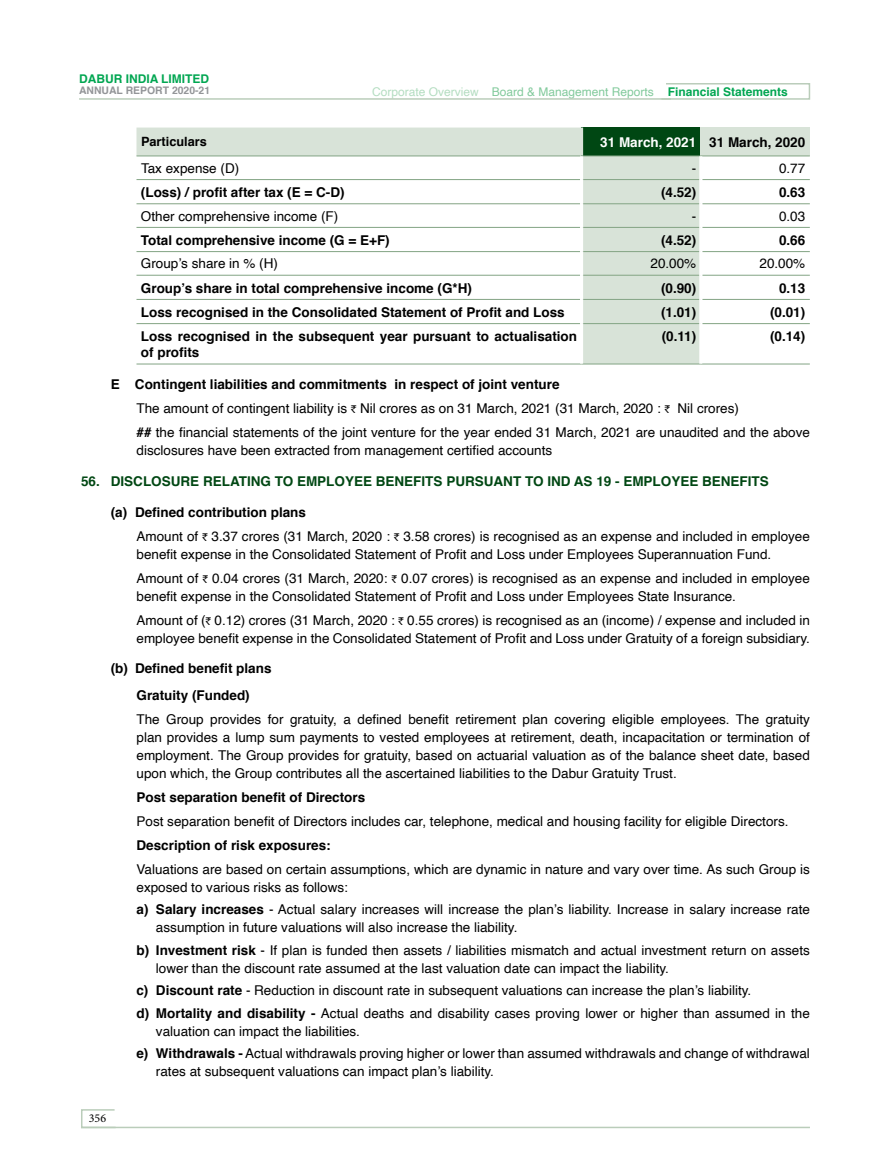
<style>
.page{position:relative;width:891px;height:1161px;background:#fff}
.page>*{position:absolute;margin:0;border:0;box-sizing:border-box;transform-origin:0 0}
.t1{font:13.5px/18px "Helvetica";color:#000}
.t2{font:700 13.5px/16.2px "Helvetica";color:#000}
.t3{font:700 13.5px "Helvetica";color:#004713}
.t4{font:700 13.5px "Helvetica";color:#fff}
.t5{font:700 12.75px "Helvetica";color:#000}
.t6{font:12px "Helvetica";color:#82ca9c}
.t7{font:700 12px "Helvetica";color:#00a651}
.t8{font:12px "Minion Pro";color:#000}
.t9{font:700 10.35px "Helvetica";color:#939598}
.s1{color:#b4ddc1}
.s2{font-weight:700;color:#00a651}
.s3{color:#000}
.s4{font-weight:700}
.s5{font-family:"Rupee Foradian";font-size:10.5px}
</style>
<div class="page">
<svg style="left:666px;top:83px;width:145px;height:17px"></svg>
<hr style="left:79px;top:98px;width:592px;height:2px;background:#bacdba">
<hr style="left:81px;top:1127px;width:729px;height:1px;background:#bacdba">
<svg style="left:81px;top:1109px;width:36px;height:20px"></svg>
<svg style="left:136px;top:128px;width:563px;height:236px"></svg>
<div style="left:582px;top:128px;width:119px;height:28px;background:#004713"></div>
<div style="left:701px;top:128px;width:109px;height:28px;background:#d8e3d8"></div>
<hr style="left:136px;top:156px;width:446px;height:1px;background:#83a484">
<hr style="left:582px;top:156px;width:119px;height:1px;background:#83a484">
<hr style="left:701px;top:156px;width:109px;height:1px;background:#83a484">
<hr style="left:136px;top:179px;width:444px;height:1px;background:#83a484">
<hr style="left:583px;top:179px;width:116px;height:1px;background:#83a484">
<hr style="left:702px;top:179px;width:108px;height:1px;background:#83a484">
<hr style="left:136px;top:203px;width:444px;height:1px;background:#83a484">
<hr style="left:583px;top:203px;width:116px;height:1px;background:#83a484">
<hr style="left:702px;top:203px;width:108px;height:1px;background:#83a484">
<hr style="left:136px;top:227px;width:444px;height:1px;background:#83a484">
<hr style="left:583px;top:227px;width:116px;height:1px;background:#83a484">
<hr style="left:702px;top:227px;width:108px;height:1px;background:#83a484">
<hr style="left:136px;top:251px;width:444px;height:1px;background:#83a484">
<hr style="left:583px;top:251px;width:116px;height:1px;background:#83a484">
<hr style="left:702px;top:251px;width:108px;height:1px;background:#83a484">
<hr style="left:136px;top:275px;width:444px;height:1px;background:#83a484">
<hr style="left:583px;top:275px;width:116px;height:1px;background:#83a484">
<hr style="left:702px;top:275px;width:108px;height:1px;background:#83a484">
<hr style="left:136px;top:299px;width:444px;height:1px;background:#83a484">
<hr style="left:583px;top:299px;width:116px;height:1px;background:#83a484">
<hr style="left:702px;top:299px;width:108px;height:1px;background:#83a484">
<hr style="left:136px;top:323px;width:444px;height:1px;background:#83a484">
<hr style="left:583px;top:323px;width:116px;height:1px;background:#83a484">
<hr style="left:702px;top:323px;width:108px;height:1px;background:#83a484">
<hr style="left:136px;top:364px;width:446px;height:1px;background:#83a484">
<hr style="left:582px;top:364px;width:119px;height:1px;background:#83a484">
<hr style="left:701px;top:364px;width:109px;height:1px;background:#83a484">
<hr style="left:580px;top:156px;width:3px;height:24px;background:#fff">
<hr style="left:699px;top:156px;width:3px;height:24px;background:#fff">
<hr style="left:580px;top:180px;width:3px;height:24px;background:#fff">
<hr style="left:580px;top:204px;width:3px;height:23px;background:#fff">
<hr style="left:580px;top:227px;width:3px;height:25px;background:#fff">
<hr style="left:580px;top:252px;width:3px;height:23px;background:#fff">
<hr style="left:580px;top:275px;width:3px;height:24px;background:#fff">
<hr style="left:580px;top:299px;width:3px;height:25px;background:#fff">
<hr style="left:580px;top:324px;width:3px;height:40px;background:#fff">
<hr style="left:580px;top:128px;width:3px;height:28px;background:#d8e3d8">
<p class="t7" style="left:79px;top:69px;width:130px">Dabur India limited</p>
<p class="t9" style="left:79px;top:82px;width:133px">Annual Report 2020-21</p>
<p class="t6" style="left:372px;top:82px;width:417px"><span class="s1">Corporate Overview</span> Board &amp; Management Reports <span class="s2">Financial Statements</span></p>
<p class="t5" style="left:141px;top:132px;width:67px">Particulars</p>
<p class="t4" style="left:600px;top:131px;width:207px">31 March, 2021 <span class="s3">31 March, 2020</span></p>
<p class="t1" style="left:141px;top:159px;width:100px">Tax expense (D)</p>
<p class="t1" style="left:692px;top:159px;width:6px">-</p>
<p class="t1" style="left:779px;top:159px;width:28px">0.77</p>
<p class="t2" style="left:141px;top:184px;width:205px">(Loss) / profit after tax (E = C-D)</p>
<p class="t2" style="left:661px;top:184px;width:37px">(4.52)</p>
<p class="t2" style="left:779px;top:184px;width:28px">0.63</p>
<p class="t1" style="left:141px;top:207px;width:199px">Other comprehensive income (F)</p>
<p class="t1" style="left:692px;top:207px;width:6px">-</p>
<p class="t1" style="left:779px;top:207px;width:28px">0.03</p>
<p class="t2" style="left:141px;top:232px;width:250px">Total comprehensive income (G = E+F)</p>
<p class="t2" style="left:661px;top:232px;width:37px">(4.52)</p>
<p class="t2" style="left:779px;top:232px;width:28px">0.66</p>
<p class="t1" style="left:141px;top:255px;width:139px">Group’s share in % (H)</p>
<p class="t1" style="left:650px;top:255px;width:47px">20.00%</p>
<p class="t1" style="left:760px;top:255px;width:47px">20.00%</p>
<p class="t2" style="left:141px;top:280px;width:333px">Group’s share in total comprehensive income (G*H)</p>
<p class="t2" style="left:661px;top:280px;width:37px">(0.90)</p>
<p class="t2" style="left:779px;top:280px;width:28px">0.13</p>
<p class="t2" style="left:141px;top:304px;width:425px">Loss recognised in the Consolidated Statement of Profit and Loss</p>
<p class="t2" style="left:661px;top:304px;width:37px">(1.01)</p>
<p class="t2" style="left:770px;top:304px;width:37px">(0.01)</p>
<p class="t2" style="left:141px;top:328px;width:438px">Loss recognised in the subsequent year pursuant to actualisation of profits</p>
<p class="t2" style="left:662px;top:328px;width:36px">(0.11)</p>
<p class="t2" style="left:770px;top:328px;width:37px">(0.14)</p>
<p class="t1" style="left:136px;top:373px;width:675px;line-height:24px;text-indent:-26px"><span class="s4">E Contingent liabilities and commitments in respect of joint venture<br></span>The amount of contingent liability is <span class="s5">`</span> Nil crores as on 31 March, 2021 (31 March, 2020 : <span class="s5">`</span> Nil crores)<br><span class="s4">##</span> the financial statements of the joint venture for the year ended 31 March, 2021 are unaudited and the above</p>
<p class="t1" style="left:137px;top:442px;width:417px">disclosures have been extracted from management certified accounts</p>
<p class="t3" style="left:81px;top:470px;width:50px">56. Disclosure</p>
<p class="t3" style="left:203px;top:470px;width:10px">relating</p>
<p class="t3" style="left:275px;top:470px;width:33px">to employee</p>
<p class="t3" style="left:376px;top:470px;width:10px">benefits</p>
<p class="t3" style="left:446px;top:470px;width:11px">pursuant</p>
<p class="t3" style="left:525px;top:470px;width:118px">to Ind AS 19 - Employee</p>
<p class="t3" style="left:702px;top:470px;width:19px">Benefits</p>
<p class="t1" style="left:137px;top:500px;width:675px;line-height:24px;text-indent:-26px"><span class="s4">(a) Defined contribution plans<br></span>Amount of <span class="s5">`</span> 3.37 crores (31 March, 2020 : <span class="s5">`</span> 3.58 crores) is recognised as an expense and included in employee</p>
<p class="t1" style="left:136px;top:542px;width:675px;line-height:24px">benefit expense in the Consolidated Statement of Profit and Loss under Employees Superannuation Fund.<br>Amount of <span class="s5">`</span> 0.04 crores (31 March, 2020: <span class="s5">`</span> 0.07 crores) is recognised as an expense and included in employee</p>
<p class="t1" style="left:136px;top:584px;width:675px;line-height:24px">benefit expense in the Consolidated Statement of Profit and Loss under Employees State Insurance.<br>Amount of (<span class="s5">`</span> 0.12) crores (31 March, 2020 : <span class="s5">`</span> 0.55 crores) is recognised as an (income) / expense and included in</p>
<p class="t1" style="left:137px;top:629px;width:675px">employee benefit expense in the Consolidated Statement of Profit and Loss under Gratuity of a foreign subsidiary.</p>
<p class="t2" style="left:111px;top:656px;width:162px;line-height:26.5px;text-align:center">(b) Defined benefit plans<br>Gratuity (Funded)</p>
<p class="t1" style="left:137px;top:711px;width:675px;text-align:justify">The Group provides for gratuity, a defined benefit retirement plan covering eligible employees. The gratuity plan provides a lump sum payments to vested employees at retirement, death, incapacitation or termination of employment. The Group provides for gratuity, based on actuarial valuation as of the balance sheet date, based upon which, the Group contributes all the ascertained liabilities to the Dabur Gratuity Trust.</p>
<p class="t2" style="left:137px;top:789px;width:230px">Post separation benefit of Directors</p>
<p class="t1" style="left:137px;top:813px;width:654px">Post separation benefit of Directors includes car, telephone, medical and housing facility for eligible Directors.</p>
<p class="t2" style="left:137px;top:837px;width:196px">Description of risk exposures:</p>
<p class="t1" style="left:137px;top:861px;width:675px">Valuations are based on certain assumptions, which are dynamic in nature and vary over time. As such Group is exposed to various risks as follows:</p>
<p class="t1" style="left:156px;top:901px;width:655px;text-indent:-19px"><span class="s4">a) Salary increases</span> - Actual salary increases will increase the plan’s liability. Increase in salary increase rate assumption in future valuations will also increase the liability.</p>
<p class="t1" style="left:156px;top:942px;width:655px;text-indent:-19px"><span class="s4">b) Investment risk</span> - If plan is funded then assets / liabilities mismatch and actual investment return on assets lower than the discount rate assumed at the last valuation date can impact the liability.</p>
<p class="t1" style="left:136px;top:980px;width:675px;line-height:22.5px"><span class="s4">c) Discount rate</span> - Reduction in discount rate in subsequent valuations can increase the plan’s liability.<br><span class="s4">d) Mortality and disability -</span> Actual deaths and disability cases proving lower or higher than assumed in the</p>
<p class="t1" style="left:136px;top:1020px;width:675px;line-height:22.5px;text-indent:19px">valuation can impact the liabilities.<br><span class="s4">e) Withdrawals -</span> Actual withdrawals proving higher or lower than assumed withdrawals and change of withdrawal</p>
<p class="t1" style="left:156px;top:1063px;width:339px">rates at subsequent valuations can impact plan’s liability.</p>
<p class="t8" style="left:89px;top:1110px;width:19px">356</p>
</div>
